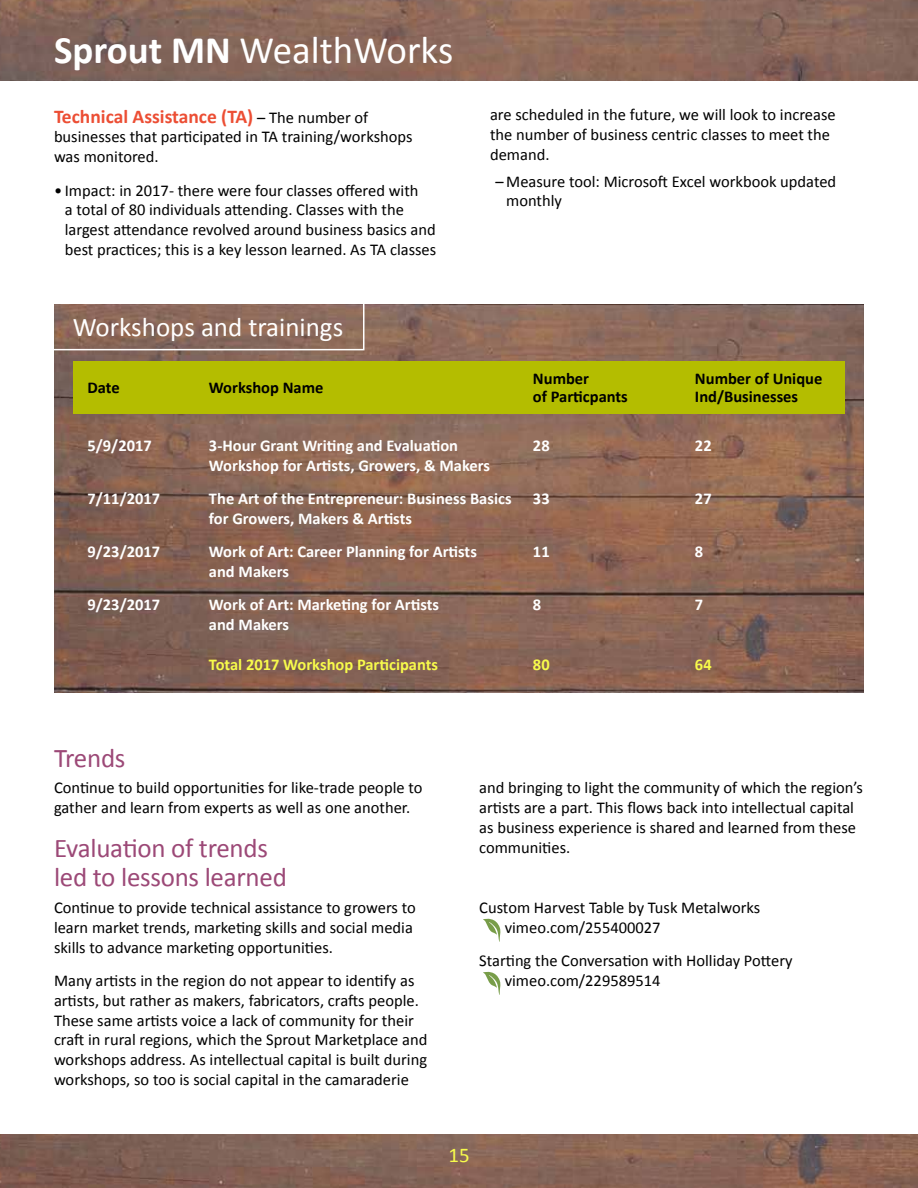
<style>
.page{position:relative;width:918px;height:1188px;background:#fff}
.page>*{position:absolute;margin:0;border:0;box-sizing:border-box;transform-origin:0 0}
.t1{font:39px "Calibri";color:#fff}
.t2{font:27px/30px "Calibri";letter-spacing:-.01em;color:#9c4977}
.t3{font:27px "Calibri";color:#fff}
.t4{font:21px "Calibri";color:#f7fb4b}
.t5{font:700 19.5px "Calibri";color:#ec4e34}
.t6{font:16.5px/19.8px "Calibri";color:#000}
.t7{font:700 16.5px "Calibri";color:#fff}
.t8{font:700 16.5px "Calibri";color:#000}
.t9{font:700 16.5px "Calibri";color:#f7fb4b}
.s1{font-weight:700}
.s2{font-weight:400;font-size:16.5px;color:#000}
</style>
<div class="page">
<img style="left:0;top:0;width:918px;height:81px">
<img style="left:0;top:1134px;width:918px;height:54px">
<svg style="left:483px;top:918px;width:18px;height:24px"></svg>
<svg style="left:483px;top:971px;width:18px;height:24px"></svg>
<img style="left:54px;top:305px;width:810px;height:387px">
<div style="left:49px;top:298px;width:315px;height:52px;border:2px solid #fff"></div>
<div style="left:73px;top:361px;width:772px;height:53px;background:#b4bd00"></div>
<h1 class="t1" style="left:54px;top:26px;width:401px"><span class="s1">Sprout MN</span> WealthWorks</h1>
<p class="t5" style="left:54px;top:104px;width:316px">Technical Assistance (TA) <span class="s2">– The number of</span></p>
<p class="t6" style="left:54px;top:126px;width:360px">businesses that participated in TA training/workshops was monitored.</p>
<p class="t6" style="left:65px;top:179px;width:373px;text-indent:-11px">• Impact: in 2017- there were four classes offered with<br>a total of 80 individuals attending. Classes with the largest attendance revolved around business basics and best practices; this is a key lesson learned. As TA classes</p>
<h2 class="t3" style="left:73px;top:310px;width:272px">Workshops and trainings</h2>
<p class="t8" style="left:87px;top:377px;width:34px">Date</p>
<p class="t8" style="left:209px;top:377px;width:116px">Workshop Name</p>
<p class="t6" style="left:490px;top:104px;width:347px">are scheduled in the future, we will look to increase the number of business centric classes to meet the demand.</p>
<p class="t6" style="left:506px;top:170px;width:332px;text-indent:-11px">– Measure tool: Microsoft Excel workbook updated monthly</p>
<p class="t8" style="left:533px;top:368px;width:58px">Number</p>
<p class="t8" style="left:695px;top:368px;width:129px">Number of Unique</p>
<p class="t8" style="left:533px;top:386px;width:96px">of Particpants</p>
<p class="t8" style="left:695px;top:386px;width:105px">Ind/Businesses</p>
<p class="t7" style="left:87px;top:435px;width:66px">5/9/2017</p>
<p class="t7" style="left:209px;top:435px;width:251px">3-Hour Grant Writing and Evaluation</p>
<p class="t7" style="left:533px;top:435px;width:18px">28</p>
<p class="t7" style="left:695px;top:435px;width:18px">22</p>
<p class="t7" style="left:209px;top:455px;width:283px">Workshop for Artists, Growers, &amp; Makers</p>
<p class="t7" style="left:87px;top:488px;width:74px">7/11/2017</p>
<p class="t7" style="left:209px;top:488px;width:304px">The Art of the Entrepreneur: Business Basics</p>
<p class="t7" style="left:533px;top:488px;width:18px">33</p>
<p class="t7" style="left:695px;top:488px;width:18px">27</p>
<p class="t7" style="left:209px;top:508px;width:205px">for Growers, Makers &amp; Artists</p>
<p class="t7" style="left:87px;top:541px;width:74px">9/23/2017</p>
<p class="t7" style="left:209px;top:541px;width:269px">Work of Art: Career Planning for Artists</p>
<p class="t7" style="left:533px;top:541px;width:18px">11</p>
<p class="t7" style="left:695px;top:541px;width:10px">8</p>
<p class="t7" style="left:209px;top:561px;width:82px">and Makers</p>
<p class="t7" style="left:87px;top:594px;width:74px">9/23/2017</p>
<p class="t7" style="left:209px;top:594px;width:232px">Work of Art: Marketing for Artists</p>
<p class="t7" style="left:533px;top:594px;width:10px">8</p>
<p class="t7" style="left:695px;top:594px;width:10px">7</p>
<p class="t7" style="left:209px;top:614px;width:82px">and Makers</p>
<p class="t9" style="left:209px;top:654px;width:231px">Total 2017 Workshop Participants</p>
<p class="t9" style="left:533px;top:654px;width:18px">80</p>
<p class="t9" style="left:695px;top:654px;width:18px">64</p>
<h2 class="t2" style="left:54px;top:741px;width:73px">Trends</h2>
<p class="t6" style="left:54px;top:777px;width:370px">Continue to build opportunities for like-trade people to gather and learn from experts as well as one another.</p>
<h2 class="t2" style="left:54px;top:831px;width:234px">Evaluation of trends led to lessons learned</h2>
<p class="t6" style="left:54px;top:897px;width:363px">Continue to provide technical assistance to growers to learn market trends, marketing skills and social media skills to advance marketing opportunities.</p>
<p class="t6" style="left:54px;top:970px;width:375px">Many artists in the region do not appear to identify as artists, but rather as makers, fabricators, crafts people.<br>These same artists voice a lack of community for their craft in rural regions, which the Sprout Marketplace and workshops address. As intellectual capital is built during workshops, so too is social capital in the camaraderie</p>
<p class="t6" style="left:479px;top:777px;width:385px">and bringing to light the community of which the region’s artists are a part. This flows back into intellectual capital as business experience is shared and learned from these communities.</p>
<p class="t6" style="left:505px;top:897px;width:257px;text-indent:-25px">Custom Harvest Table by Tusk Metalworks vimeo.com/255400027</p>
<p class="t6" style="left:505px;top:950px;width:289px;text-indent:-25px">Starting the Conversation with Holliday Pottery vimeo.com/229589514</p>
<p class="t4" style="left:448px;top:1142px;width:23px">15</p>
</div>
